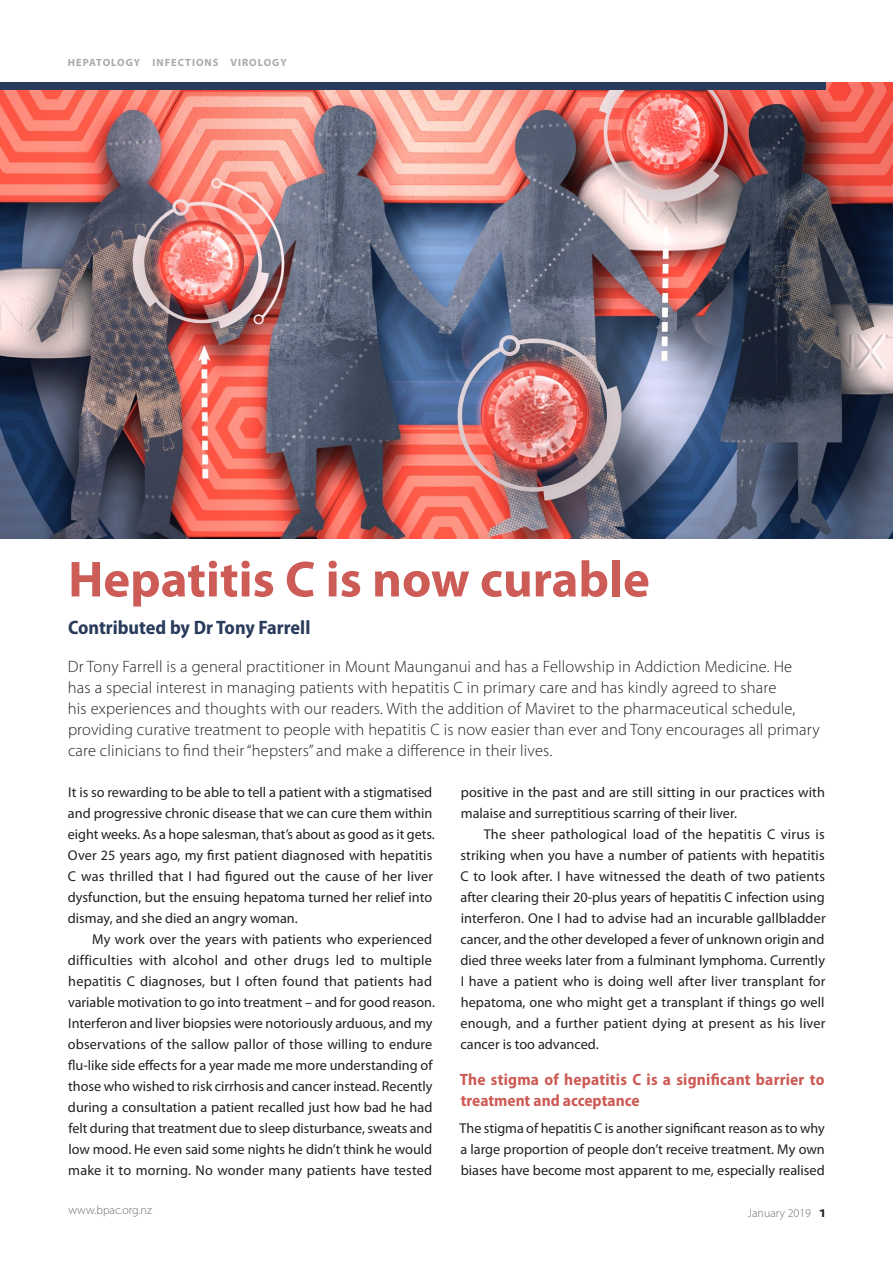
<style>
.page{position:relative;width:893px;height:1263px;background:#fff}
.page>*{position:absolute;margin:0;border:0;box-sizing:border-box;transform-origin:0 0}
.t1{font:700 51px "Myriad Pro";color:#cd5b56}
.A_head{font:700 semi-condensed 19.5px "Myriad Pro";color:#293b5b}
.Introduction{font:300 16.5px/21px "Myriad Pro";letter-spacing:.01em;color:#231f20}
.B_head{font:700 semi-condensed 16.5px/21px "Myriad Pro";letter-spacing:.015em;color:#cd5b56}
.Body-First_Line_Inde{font:14.25px/21px "Myriad Pro";color:#231f20}
.Body{font:14.25px/21px "Myriad Pro";color:#231f20}
.t2{font:300 12px "Myriad Pro";color:#6c6d70}
.Key_Concepts_Heading{font:700 10.5px "Myriad Pro";letter-spacing:.095em;color:#a8a9ad}
.s1{font-weight:600;font-size:15.75px;color:#231f20}
</style>
<div class="page">
<img style="left:0;top:82px;width:893px;height:456px">
<div style="left:0;top:82px;width:825px;height:8px;background:#293b5b"></div>
<p class="Key_Concepts_Heading" style="left:68px;top:55px;width:220px">HEPATOLOGY INFECTIONS VIROLOGY</p>
<p class="t1" style="left:68px;top:546px;width:583px">HEPATITIS C IS NOW CURABLE</p>
<p class="A_head" style="left:68px;top:616px;width:244px">Contributed by Dr Tony Farrell</p>
<p class="Introduction" style="left:68px;top:656px;width:753px">Dr Tony Farrell is a general practitioner in Mount Maunganui and has a Fellowship in Addiction Medicine. He<br>has a special interest in managing patients with hepatitis C in primary care and has kindly agreed to share<br>his experiences and thoughts with our readers. With the addition of Maviret to the pharmaceutical schedule, providing curative treatment to people with hepatitis C is now easier than ever and Tony encourages all primary care clinicians to find their “hepsters” and make a difference in their lives.</p>
<p class="Body-First_Line_Inde" style="left:461px;top:781px;width:366px">positive in the past and are still sitting in our practices with malaise and surreptitious scarring of their liver.</p>
<p class="Body-First_Line_Inde" style="left:460px;top:823px;width:367px;text-align:justify;text-indent:23px">The sheer pathological load of the hepatitis C virus is striking when you have a number of patients with hepatitis C to look after. I have witnessed the death of two patients after clearing their 20-plus years of hepatitis C infection using interferon. One I had to advise had an incurable gallbladder cancer, and the other developed a fever of unknown origin and died three weeks later from a fulminant lymphoma. Currently I have a patient who is doing well after liver transplant for hepatoma, one who might get a transplant if things go well enough, and a further patient dying at present as his liver cancer is too advanced.</p>
<p class="B_head" style="left:460px;top:1069px;width:366px">The stigma of hepatitis C is a significant barrier to treatment and acceptance</p>
<p class="Body" style="left:460px;top:1117px;width:367px;text-align:justify">The stigma of hepatitis C is another significant reason as to why a large proportion of people don’t receive treatment. My own biases have become most apparent to me, especially realised</p>
<p class="Body" style="left:68px;top:781px;width:368px">It is so rewarding to be able to tell a patient with a stigmatised and progressive chronic disease that we can cure them within eight weeks. As a hope salesman, that’s about as good as it gets.<br>Over 25 years ago, my first patient diagnosed with hepatitis C was thrilled that I had figured out the cause of her liver dysfunction, but the ensuing hepatoma turned her relief into dismay, and she died an angry woman.</p>
<p class="Body-First_Line_Inde" style="left:68px;top:928px;width:369px;text-indent:24px">My work over the years with patients who experienced difficulties with alcohol and other drugs led to multiple hepatitis C diagnoses, but I often found that patients had variable motivation to go into treatment – and for good reason.<br>Interferon and liver biopsies were notoriously arduous, and my observations of the sallow pallor of those willing to endure flu-like side effects for a year made me more understanding of those who wished to risk cirrhosis and cancer instead. Recently during a consultation a patient recalled just how bad he had felt during that treatment due to sleep disturbance, sweats and low mood. He even said some nights he didn’t think he would make it to morning. No wonder many patients have tested</p>
<p class="t2" style="left:69px;top:1202px;width:85px">www.bpac.org.nz</p>
<p class="t2" style="left:748px;top:1206px;width:79px">January 2019 <span class="s1">1</span></p>
</div>
